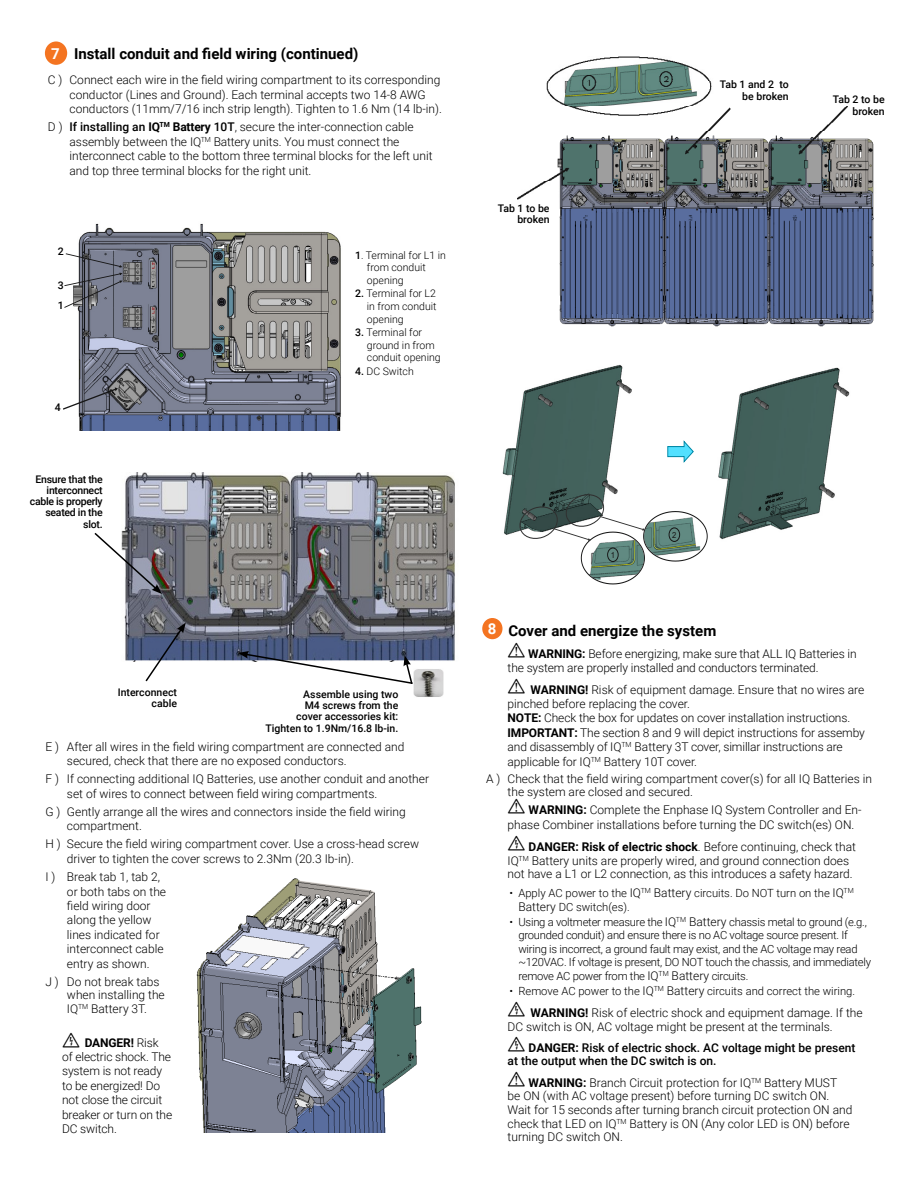
<style>
.page{position:relative;width:918px;height:1188px;background:#fff}
.page>*{position:absolute;margin:0;border:0;box-sizing:border-box;transform-origin:0 0}
.t1{font:700 15px "Roboto";color:#000}
.t2{font:700 15px "Roboto";color:#fff}
.t3{font:300 12px/14.4px "Roboto";color:#000}
.t4{font:500 12px/13.5px "Roboto";color:#000}
.t5{font:300 11.25px/13.6px "Roboto";letter-spacing:-.02em;color:#000}
.t6{font:300 11.25px/13.8px "Roboto";color:#000}
.t7{font:500 10.5px/11.2px "Roboto";color:#000;text-align:right}
.t8{font:300 10.5px/12.6px "Roboto";color:#000}
.t9{font:500 10.5px/11.2px "Roboto";letter-spacing:-.025em;color:#000;text-align:right}
.t10{font:8.4px "Arial";color:#171717;scale:.91 1}
.s1{font-weight:500}
.s2{font-weight:700}
.s3{font-family:"Se Lis HS Warning 200 S";font-weight:400;font-size:18px}
.s4{font-size:12px}
</style>
<div class="page">
<div style="left:45px;top:41px;width:22px;height:24px;background:#f47421;border-radius:50%"></div>
<img style="left:718px;top:367px;width:132px;height:173px">
<svg style="left:667px;top:440px;width:27px;height:23px"></svg>
<img style="left:502px;top:365px;width:130px;height:170px">
<svg style="left:518px;top:491px;width:190px;height:94px"></svg>
<img style="left:77px;top:223px;width:264px;height:207px">
<img style="left:149px;top:260px;width:7px;height:75px">
<svg style="left:64px;top:253px;width:59px;height:55px"></svg>
<svg style="left:63px;top:387px;width:55px;height:23px"></svg>
<img style="left:196px;top:878px;width:226px;height:255px">
<div style="left:482px;top:618px;width:21px;height:21px;background:#f47421;border-radius:50%"></div>
<img style="left:122px;top:472px;width:333px;height:190px">
<img style="left:414px;top:669px;width:30px;height:28px">
<svg style="left:144px;top:622px;width:42px;height:60px"></svg>
<svg style="left:94px;top:531px;width:68px;height:63px"></svg>
<svg style="left:238px;top:651px;width:176px;height:35px"></svg>
<img style="left:517px;top:56px;width:357px;height:271px">
<p class="t1" style="left:74px;top:43px;width:286px">Install conduit and field wiring (continued)</p>
<p class="t3" style="left:70px;top:72px;width:374px;text-indent:-22px">C ) Connect each wire in the field wiring compartment to its corresponding conductor (Lines and Ground). Each terminal accepts two 14-8 AWG conductors (11mm/7/16 inch strip length). Tighten to 1.6 Nm (14 lb-in).</p>
<p class="t3" style="left:70px;top:119px;width:365px;text-indent:-22px">D ) <span class="s1">If installing an</span> <span class="s2">IQ</span><sup>TM</sup> <span class="s2">Battery</span> <span class="s1">10T</span>, secure the inter-connection cable assembly between the IQ<sup>TM</sup> Battery units. You must connect the interconnect cable to the bottom three terminal blocks for the left unit and top three terminal blocks for the right unit.</p>
<p class="t2" style="left:51px;top:43px;width:10px">7</p>
<p class="t7" style="left:58px;top:246px;width:7px">2</p>
<p class="t7" style="left:58px;top:275px;width:7px;line-height:20.2px;text-align:left">3<br>1</p>
<p class="t7" style="left:55px;top:401px;width:7px">4</p>
<p class="t9" style="left:30px;top:473px;width:74px">Ensure that the interconnect cable is properly seated in the slot.</p>
<p class="t8" style="left:367px;top:248px;width:81px;text-indent:-12px"><span class="s1">1</span>. Terminal for L1 in from conduit opening</p>
<p class="t8" style="left:367px;top:287px;width:71px;text-align:justify;text-indent:-12px"><span class="s1">2.</span> Terminal for L2 in from conduit opening</p>
<p class="t8" style="left:367px;top:326px;width:75px;text-indent:-12px"><span class="s1">3.</span> Terminal for ground in from conduit opening</p>
<p class="t8" style="left:355px;top:365px;width:60px"><span class="s1">4.</span> DC Switch</p>
<p class="t7" style="left:118px;top:686px;width:61px">Interconnect cable</p>
<p class="t7" style="left:265px;top:688px;width:134px">Assemble using two<br>M4 screws from the<br>cover accessories kit:<br>Tighten to 1.9Nm/16.8 lb-in.</p>
<p class="t3" style="left:67px;top:739px;width:339px;text-indent:-22px">E ) After all wires in the field wiring compartment are connected and secured, check that there are no exposed conductors.</p>
<p class="t3" style="left:67px;top:771px;width:364px;text-indent:-22px">F ) If connecting additional IQ Batteries, use another conduit and another set of wires to connect between field wiring compartments.</p>
<p class="t3" style="left:67px;top:804px;width:340px;text-indent:-22px">G ) Gently arrange all the wires and connectors inside the field wiring compartment.</p>
<p class="t3" style="left:67px;top:837px;width:354px;text-indent:-22px">H ) Secure the field wiring compartment cover. Use a cross-head screw driver to tighten the cover screws to 2.3Nm (20.3 Ib-in).</p>
<p class="t3" style="left:67px;top:869px;width:101px;text-indent:-22px">I ) Break tab 1, tab 2, or both tabs on the field wiring door along the yellow lines indicated for interconnect cable entry as shown.</p>
<p class="t3" style="left:67px;top:974px;width:99px;line-height:13.6px;text-indent:-22px">J ) Do not break tabs when installing the<br>IQ<sup>TM</sup> Battery 3T.</p>
<p class="t3" style="left:62px;top:1035px;width:112px"><span class="s3">+</span> <span class="s2">DANGER!</span> Risk of electric shock. The system is not ready to be energized! Do not close the circuit breaker or turn on the<br>DC switch.</p>
<p class="t7" style="left:498px;top:202px;width:53px">Tab 1 to be broken</p>
<p class="t7" style="left:720px;top:79px;width:70px">Tab 1 and 2 to be broken</p>
<p class="t7" style="left:833px;top:94px;width:53px">Tab 2 to be broken</p>
<p class="t10" style="left:611px;top:550px;width:6px">1</p>
<p class="t10" style="left:672px;top:529px;width:6px">2</p>
<p class="t2" style="left:488px;top:618px;width:10px">8</p>
<p class="t1" style="left:508px;top:620px;width:209px">Cover and energize the system</p>
<p class="t3" style="left:508px;top:647px;width:351px;line-height:13.5px"><span class="s3">*</span> <span class="s2">WARNING:</span> Before energizing, make sure that ALL IQ Batteries in the system are properly installed and conductors terminated.</p>
<p class="t3" style="left:508px;top:682px;width:359px"><span class="s3">*</span> <span class="s2">WARNING!</span> Risk of equipment damage. Ensure that no wires are pinched before replacing the cover.<br><span class="s2">NOTE:</span> Check the box for updates on cover installation instructions.<br><span class="s2">IMPORTANT:</span> The section 8 and 9 will depict instructions for assemby and disassembly of IQ<sup>TM</sup> Battery 3T cover, simillar instructions are applicable for IQ<sup>TM</sup> Battery 10T cover.</p>
<p class="t3" style="left:508px;top:771px;width:366px;line-height:13.5px;text-indent:-22px">A ) Check that the field wiring compartment cover(s) for all IQ Batteries in the system are closed and secured.</p>
<p class="t3" style="left:508px;top:802px;width:355px"><span class="s3">*</span> <span class="s2">WARNING:</span> Complete the Enphase IQ System Controller and En&shy;phase Combiner installations before turning the DC switch(es) ON.</p>
<p class="t3" style="left:508px;top:839px;width:350px;line-height:13.6px"><span class="s3">+</span> <span class="s2">DANGER: Risk of electric shock</span>. Before continuing, check that<br>IQ<sup>TM</sup> Battery units are properly wired, and ground connection does not have a L1 or L2 connection, as this introduces a safety hazard.</p>
<p class="t6" style="left:518px;top:886px;width:337px;text-indent:-9px">• Apply AC power to the <span class="s4">IQ</span><sup>TM</sup> <span class="s4">Battery</span> circuits. Do NOT turn on the <span class="s4">IQ</span><sup>TM<br></sup><span class="s4">Battery</span> DC switch(es).</p>
<p class="t5" style="left:518px;top:915px;width:354px;text-indent:-9px">• Using a voltmeter measure the <span class="s4">IQ</span><sup>TM</sup> <span class="s4">Battery</span> chassis metal to ground (e.g., grounded conduit) and ensure there is no AC voltage source present. If wiring is incorrect, a ground fault may exist, and the AC voltage may read ~120VAC. If voltage is present, DO NOT touch the chassis, and immediately remove AC power from the <span class="s4">IQ</span><sup>TM</sup> <span class="s4">Battery</span> circuits.</p>
<p class="t6" style="left:509px;top:984px;width:347px">• Remove AC power to the <span class="s4">IQ</span><sup>TM</sup> <span class="s4">Battery</span> circuits and correct the wiring.</p>
<p class="t3" style="left:508px;top:1006px;width:357px;line-height:13.5px"><span class="s3">+</span> <span class="s2">WARNING!</span> Risk of electric shock and equipment damage. If the<br>DC switch is ON, AC voltage might be present at the terminals.</p>
<p class="t4" style="left:508px;top:1040px;width:349px"><span class="s3">+</span> <span class="s2">DANGER:</span> Risk of electric shock. AC voltage might be present at the output when the DC switch is on.</p>
<p class="t3" style="left:508px;top:1075px;width:346px;line-height:13.6px"><span class="s3">*</span> <span class="s2">WARNING:</span> Branch Circuit protection for IQ<sup>TM</sup> Battery MUST be ON (with AC voltage present) before turning DC switch ON.<br>Wait for 15 seconds after turning branch circuit protection ON and check that LED on IQ<sup>TM</sup> Battery is ON (Any color LED is ON) before turning DC switch ON.</p>
</div>
